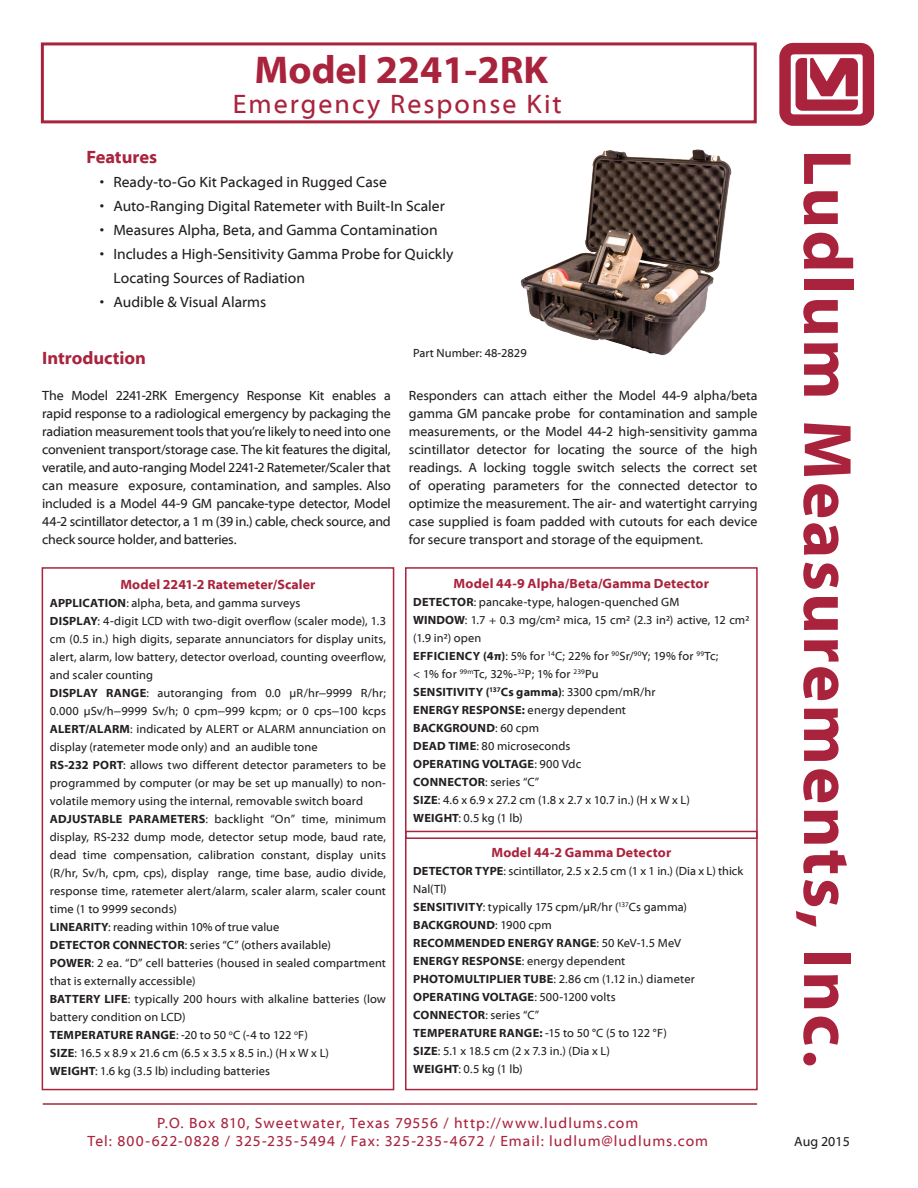
<style>
.page{position:relative;width:918px;height:1188px;background:#fff}
.page>*{position:absolute;margin:0;border:0;box-sizing:border-box;transform-origin:0 0}
.t1{font:700 69px "Myriad Web Pro";letter-spacing:.03em;color:#a9233d}
.t2{font:700 39px "Myriad Web Pro";color:#a9233d}
.t3{font:27px "Myriad Web Pro";letter-spacing:.075em;color:#a9233d}
.t4{font:700 18px "Myriad Web Pro";color:#a9233d}
.t5{font:15px/24px "Myriad Web Pro";color:#231f20}
.t6{font:15px/18px "Myriad Web Pro";letter-spacing:.07em;color:#a9233d;text-align:center}
.t7{font:13.5px/18px "Myriad Web Pro";letter-spacing:-.005em;color:#231f20;text-align:justify}
.t8{font:700 13.5px "Myriad Web Pro";letter-spacing:.01em;color:#a9233d}
.t9{font:12px/18px "Myriad Web Pro";letter-spacing:.01em;color:#231f20}
.s1{font-weight:700}
.s2{font-family:"Arial"}
</style>
<div class="page">
<img style="left:779px;top:42px;width:96px;height:84px">
<hr style="left:43px;top:1103px;width:714px;height:2px;background:#a9233d">
<div style="left:42px;top:567px;width:352px;height:523px;border:2px solid #a9233d"></div>
<div style="left:405px;top:567px;width:353px;height:272px;border:2px solid #a9233d"></div>
<div style="left:405px;top:831px;width:353px;height:259px;border:2px solid #a9233d"></div>
<div style="left:41px;top:42px;width:716px;height:81px;border:3px solid #a9233d"></div>
<img style="left:520px;top:149px;width:212px;height:207px">
<h2 class="t2" style="left:255px;top:49px;width:295px">Model 2241-2RK</h2>
<h3 class="t3" style="left:233px;top:90px;width:331px">Emergency Response Kit</h3>
<h3 class="t4" style="left:86px;top:147px;width:72px">Features</h3>
<p class="t5" style="left:100px;top:170px;width:288px">• Ready-to-Go Kit Packaged in Rugged Case</p>
<p class="t5" style="left:100px;top:194px;width:346px">• Auto-Ranging Digital Ratemeter with Built-In Scaler</p>
<p class="t5" style="left:100px;top:218px;width:339px">• Measures Alpha, Beta, and Gamma Contamination</p>
<p class="t5" style="left:113px;top:242px;width:342px;text-indent:-14px">• Includes a High-Sensitivity Gamma Probe for Quickly<br>Locating Sources of Radiation</p>
<p class="t5" style="left:100px;top:290px;width:168px">• Audible &amp; Visual Alarms</p>
<p class="t9" style="left:413px;top:344px;width:115px">Part Number: 48-2829</p>
<h3 class="t4" style="left:42px;top:348px;width:105px">Introduction</h3>
<p class="t7" style="left:42px;top:386px;width:350px">The Model 2241-2RK Emergency Response Kit enables a rapid response to a radiological emergency by packaging the radiation measurement tools that you’re likely to need into one convenient transport/storage case. The kit features the digital, veratile, and auto-ranging Model 2241-2 Ratemeter/Scaler that can measure exposure, contamination, and samples. Also included is a Model 44-9 GM pancake-type detector, Model 44-2 scintillator detector, a 1 m (39 in.) cable, check source, and check source holder, and batteries.</p>
<p class="t7" style="left:409px;top:387px;width:350px">Responders can attach either the Model 44-9 alpha/beta gamma GM pancake probe for contamination and sample measurements, or the Model 44-2 high-sensitivity gamma scintillator detector for locating the source of the high readings. A locking toggle switch selects the correct set of operating parameters for the connected detector to optimize the measurement. The air- and watertight carrying case supplied is foam padded with cutouts for each device for secure transport and storage of the equipment.</p>
<p class="t8" style="left:120px;top:577px;width:197px">Model 2241-2 Ratemeter/Scaler</p>
<p class="t9" style="left:50px;top:594px;width:338px"><span class="s1">APPLICATION</span>: alpha, beta, and gamma surveys<br><span class="s1">DISPLAY</span>: 4-digit LCD with two-digit overflow (scaler mode), 1.3 cm (0.5 in.) high digits, separate annunciators for display units, alert, alarm, low battery, detector overload, counting oveerflow, and scaler counting<br><span class="s1">DISPLAY RANGE</span>: autoranging from 0.0 µR/hr<span class="s2">–</span>9999 R/hr; 0.000 µSv/h<span class="s2">–</span>9999 Sv/h; 0 cpm<span class="s2">–</span>999 kcpm; or 0 cps<span class="s2">–</span>100 kcps <span class="s1">ALERT/ALARM</span>: indicated by ALERT or ALARM annunciation on display (ratemeter mode only) and an audible tone<br><span class="s1">RS-232 PORT</span>: allows two different detector parameters to be programmed by computer (or may be set up manually) to non&shy;volatile memory using the internal, removable switch board <span class="s1">ADJUSTABLE PARAMETERS</span>: backlight “On” time, minimum display, RS-232 dump mode, detector setup mode, baud rate, dead time compensation, calibration constant, display units (R/hr, Sv/h, cpm, cps), display range, time base, audio divide, response time, ratemeter alert/alarm, scaler alarm, scaler count time (1 to 9999 seconds)<br><span class="s1">LINEARITY</span>: reading within 10% of true value<br><span class="s1">DETECTOR CONNECTOR</span>: series “C” (others available)<br><span class="s1">POWER</span>: 2 ea. “D” cell batteries (housed in sealed compartment that is externally accessible)<br><span class="s1">BATTERY LIFE</span>: typically 200 hours with alkaline batteries (low battery condition on LCD)<br><span class="s1">TEMPERATURE RANGE</span>: -20 to 50 <sup>o</sup>C (-4 to 122 <sup>o</sup>F)<br><span class="s1">SIZE</span>: 16.5 x 8.9 x 21.6 cm (6.5 x 3.5 x 8.5 in.) (H x W x L)<br><span class="s1">WEIGHT</span>: 1.6 kg (3.5 lb) including batteries</p>
<p class="t8" style="left:454px;top:576px;width:257px">Model 44-9 Alpha/Beta/Gamma Detector</p>
<p class="t9" style="left:413px;top:593px;width:338px"><span class="s1">DETECTOR</span>: pancake-type, halogen-quenched GM<br><span class="s1">WINDOW</span>: 1.7 + 0.3 mg/cm² mica, 15 cm² (2.3 in²) active, 12 cm² (1.9 in²) open<br><span class="s1">EFFICIENCY (4π)</span>: 5% for <sup>14</sup>C; 22% for <sup>90</sup>Sr/<sup>90</sup>Y; 19% for <sup>99</sup>Tc;<br>&lt; 1% for <sup>99m</sup>Tc, 32%-<sup>32</sup>P; 1% for <sup>239</sup>Pu<br><span class="s1">SENSITIVITY (</span><sup>137</sup><span class="s1">Cs gamma)</span>: 3300 cpm/mR/hr<br><span class="s1">ENERGY RESPONSE:</span> energy dependent<br><span class="s1">BACKGROUND</span>: 60 cpm<br><span class="s1">DEAD TIME</span>: 80 microseconds<br><span class="s1">OPERATING VOLTAGE</span>: 900 Vdc<br><span class="s1">CONNECTOR</span>: series “C”<br><span class="s1">SIZE</span>: 4.6 x 6.9 x 27.2 cm (1.8 x 2.7 x 10.7 in.) (H x W x L)<br><span class="s1">WEIGHT</span>: 0.5 kg (1 lb)</p>
<p class="t8" style="left:491px;top:845px;width:181px">Model 44-2 Gamma Detector</p>
<p class="t9" style="left:413px;top:862px;width:332px"><span class="s1">DETECTOR TYPE</span>: scintillator, 2.5 x 2.5 cm (1 x 1 in.) (Dia x L) thick Nal(Tl)<br><span class="s1">SENSITIVITY</span>: typically 175 cpm/μR/hr (<sup>137</sup>Cs gamma)<br><span class="s1">BACKGROUND</span>: 1900 cpm<br><span class="s1">RECOMMENDED ENERGY RANGE</span>: 50 KeV-1.5 MeV<br><span class="s1">ENERGY RESPONSE</span>: energy dependent<br><span class="s1">PHOTOMULTIPLIER TUBE</span>: 2.86 cm (1.12 in.) diameter <span class="s1">OPERATING VOLTAGE</span>: 500-1200 volts<br><span class="s1">CONNECTOR</span>: series “C”<br><span class="s1">TEMPERATURE RANGE:</span> -15 to 50 °C (5 to 122 °F)<br><span class="s1">SIZE</span>: 5.1 x 18.5 cm (2 x 7.3 in.) (Dia x L)<br><span class="s1">WEIGHT</span>: 0.5 kg (1 lb)</p>
<p class="t6" style="left:88px;top:1114px;width:622px">P.O. Box 810, Sweetwater, Texas 79556 / http://www.ludlums.com<br>Tel: 800-622-0828 / 325-235-5494 / Fax: 325-235-4672 / Email: ludlum@ludlums.com</p>
<h1 class="t1" style="left:865px;top:149px;width:920px;rotate:90deg">Ludlum Measurements, Inc.</h1>
<p class="t7" style="left:794px;top:1133px;width:57px">Aug 2015</p>
</div>
